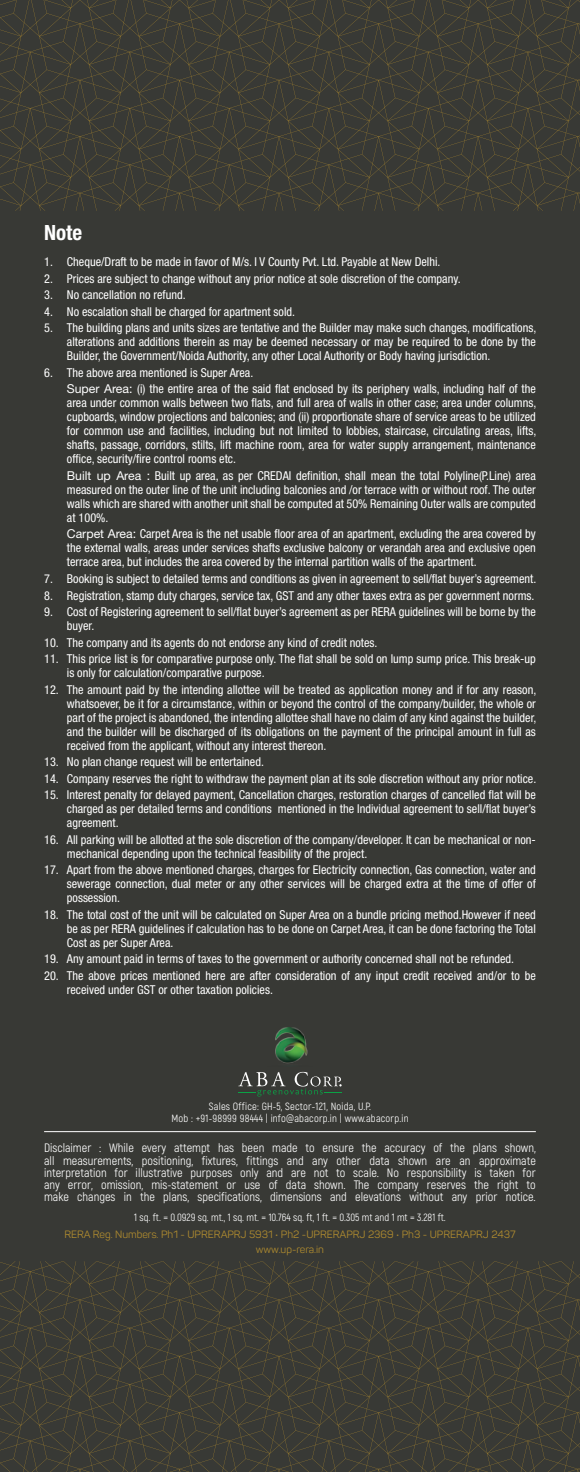
<style>
.page{position:relative;width:580px;height:1472px;background:#383935}
.page>*{position:absolute;margin:0;border:0;box-sizing:border-box;transform-origin:0 0}
.t1{font:700 condensed 21px "Helvetica Neue LT Std";color:#fff}
.t2{font:condensed 12.25px/14px "Helvetica Neue LT Std";color:#fff;text-align:justify}
.t3{font:12.25px/12.2px "Akrobat";color:#fff;text-align:justify}
.t4{font:10.5px/12.2px "Akrobat";letter-spacing:.02em;color:#fff;text-align:center}
.t5{font:10.5px/15.4px "Panton";color:#af8b2f;text-align:center}
.t6{font:10.5px "Akrobat";color:#fff}
.s1{font-stretch:normal}
</style>
<div class="page">
<svg style="left:577px;top:1274px;width:3px;height:198px"></svg>
<svg style="left:279px;top:1261px;width:298px;height:211px"></svg>
<svg style="left:0;top:1261px;width:279px;height:211px"></svg>
<svg style="left:577px;top:0;width:3px;height:203px"></svg>
<svg style="left:279px;top:0;width:298px;height:211px"></svg>
<svg style="left:0;top:0;width:279px;height:211px"></svg>
<hr style="left:44px;top:1131px;width:491px;height:1px;background:#fff">
<svg style="left:238px;top:1072px;width:103px;height:24px"></svg>
<img style="left:275px;top:1027px;width:33px;height:37px">
<h1 class="t1" style="left:44px;top:219px;width:40px">Note</h1>
<p class="t2" style="left:44px;top:255px;width:398px">1. Cheque/Draft to be made in favor of M/s. I V County Pvt. Ltd. Payable at New Delhi.</p>
<p class="t2" style="left:44px;top:271px;width:418px">2. Prices are subject to change without any prior notice at sole discretion of the company.</p>
<p class="t2" style="left:44px;top:288px;width:143px">3. No cancellation no refund.</p>
<p class="t2" style="left:44px;top:304px;width:252px">4. No escalation shall be charged for apartment sold.</p>
<p class="t2" style="left:67px;top:321px;width:471px;text-indent:-23px">5. The building plans and units sizes are tentative and the Builder may make such changes, modifications, alterations and additions therein as may be deemed necessary or may be required to be done by the Builder, the Government/Noida Authority, any other Local Authority or Body having jurisdiction.</p>
<p class="t2" style="left:67px;top:364px;width:470px;line-height:16.4px;text-indent:-23px">6. The above area mentioned is Super Area.<br><span class="s1">Super Area:</span> (i) the entire area of the said flat enclosed by its periphery walls, including half of the</p>
<p class="t2" style="left:67px;top:396px;width:471px">area under common walls between two flats, and full area of walls in other case; area under columns, cupboards, window projections and balconies; and (ii) proportionate share of service areas to be utilized for common use and facilities, including but not limited to lobbies, staircase, circulating areas, lifts, shafts, passage, corridors, stilts, lift machine room, area for water supply arrangement, maintenance office, security/fire control rooms etc.</p>
<p class="t2" style="left:67px;top:468px;width:470px"><span class="s1">Built up Area :</span> Built up area, as per CREDAI definition, shall mean the total Polyline(P.Line) area measured on the outer line of the unit including balconies and /or terrace with or without roof. The outer walls which are shared with another unit shall be computed at 50% Remaining Outer walls are computed at 100%.</p>
<p class="t2" style="left:67px;top:527px;width:470px"><span class="s1">Carpet Area:</span> Carpet Area is the net usable floor area of an apartment, excluding the area covered by the external walls, areas under services shafts exclusive balcony or verandah area and exclusive open terrace area, but includes the area covered by the internal partition walls of the apartment.</p>
<p class="t2" style="left:44px;top:571px;width:493px">7. Booking is subject to detailed terms and conditions as given in agreement to sell/flat buyer’s agreement.</p>
<p class="t2" style="left:44px;top:588px;width:492px">8. Registration, stamp duty charges, service tax, GST and any other taxes extra as per government norms.</p>
<p class="t2" style="left:67px;top:605px;width:470px;text-indent:-23px">9. Cost of Registering agreement to sell/flat buyer’s agreement as per RERA guidelines will be borne by the buyer.</p>
<p class="t2" style="left:44px;top:635px;width:335px">10. The company and its agents do not endorse any kind of credit notes.</p>
<p class="t2" style="left:67px;top:652px;width:470px;text-indent:-23px">11. This price list is for comparative purpose only. The flat shall be sold on lump sump price. This break-up is only for calculation/comparative purpose.</p>
<p class="t2" style="left:67px;top:682px;width:471px;text-indent:-23px">12. The amount paid by the intending allottee will be treated as application money and if for any reason, whatsoever, be it for a circumstance, within or beyond the control of the company/builder, the whole or part of the project is abandoned, the intending allottee shall have no claim of any kind against the builder, and the builder will be discharged of its obligations on the payment of the principal amount in full as received from the applicant, without any interest thereon.</p>
<p class="t2" style="left:44px;top:755px;width:221px">13. No plan change request will be entertained.</p>
<p class="t2" style="left:44px;top:771px;width:493px">14. Company reserves the right to withdraw the payment plan at its sole discretion without any prior notice.</p>
<p class="t2" style="left:67px;top:788px;width:470px;text-indent:-23px">15. Interest penalty for delayed payment, Cancellation charges, restoration charges of cancelled flat will be charged as per detailed terms and conditions mentioned in the Individual agreement to sell/flat buyer’s agreement.</p>
<p class="t2" style="left:67px;top:832px;width:470px;text-indent:-23px">16. All parking will be allotted at the sole discretion of the company/developer. It can be mechanical or non&shy;mechanical depending upon the technical feasibility of the project.</p>
<p class="t2" style="left:67px;top:863px;width:470px;text-indent:-23px">17. Apart from the above mentioned charges, charges for Electricity connection, Gas connection, water and sewerage connection, dual meter or any other services will be charged extra at the time of offer of possession.</p>
<p class="t2" style="left:67px;top:907px;width:470px;text-indent:-23px">18. The total cost of the unit will be calculated on Super Area on a bundle pricing method.However if need be as per RERA guidelines if calculation has to be done on Carpet Area, it can be done factoring the Total Cost as per Super Area.</p>
<p class="t2" style="left:44px;top:952px;width:471px">19. Any amount paid in terms of taxes to the government or authority concerned shall not be refunded.</p>
<p class="t2" style="left:67px;top:968px;width:470px;text-indent:-23px">20. The above prices mentioned here are after consideration of any input credit received and/or to be received under GST or other taxation policies.</p>
<p class="t4" style="left:171px;top:1100px;width:239px">Sales Office: GH-5, Sector-121, Noida, U.P.<br>Mob : +91-98999 98444 | info@abacorp.in | www.abacorp.in</p>
<p class="t3" style="left:44px;top:1142px;width:493px">Disclaimer : While every attempt has been made to ensure the accuracy of the plans shown, all measurements, positioning, fixtures, fittings and any other data shown are an approximate interpretation for illustrative purposes only and are not to scale. No responsibility is taken for any error, omission, mis-statement or use of data shown. The company reserves the right to make changes in the plans, specifications, dimensions and elevations without any prior notice.</p>
<p class="t6" style="left:134px;top:1210px;width:313px">1 sq. ft. = 0.0929 sq. mt., 1 sq. mt. = 10.764 sq. ft, 1 ft. = 0.305 mt and 1 mt = 3.281 ft.</p>
<p class="t5" style="left:64px;top:1226px;width:452px">RERA Reg. Numbers. Ph1 - UPRERAPRJ 5931 • Ph2 -UPRERAPRJ 2369 • Ph3 - UPRERAPRJ 2437 www.up-rera.in</p>
</div>
